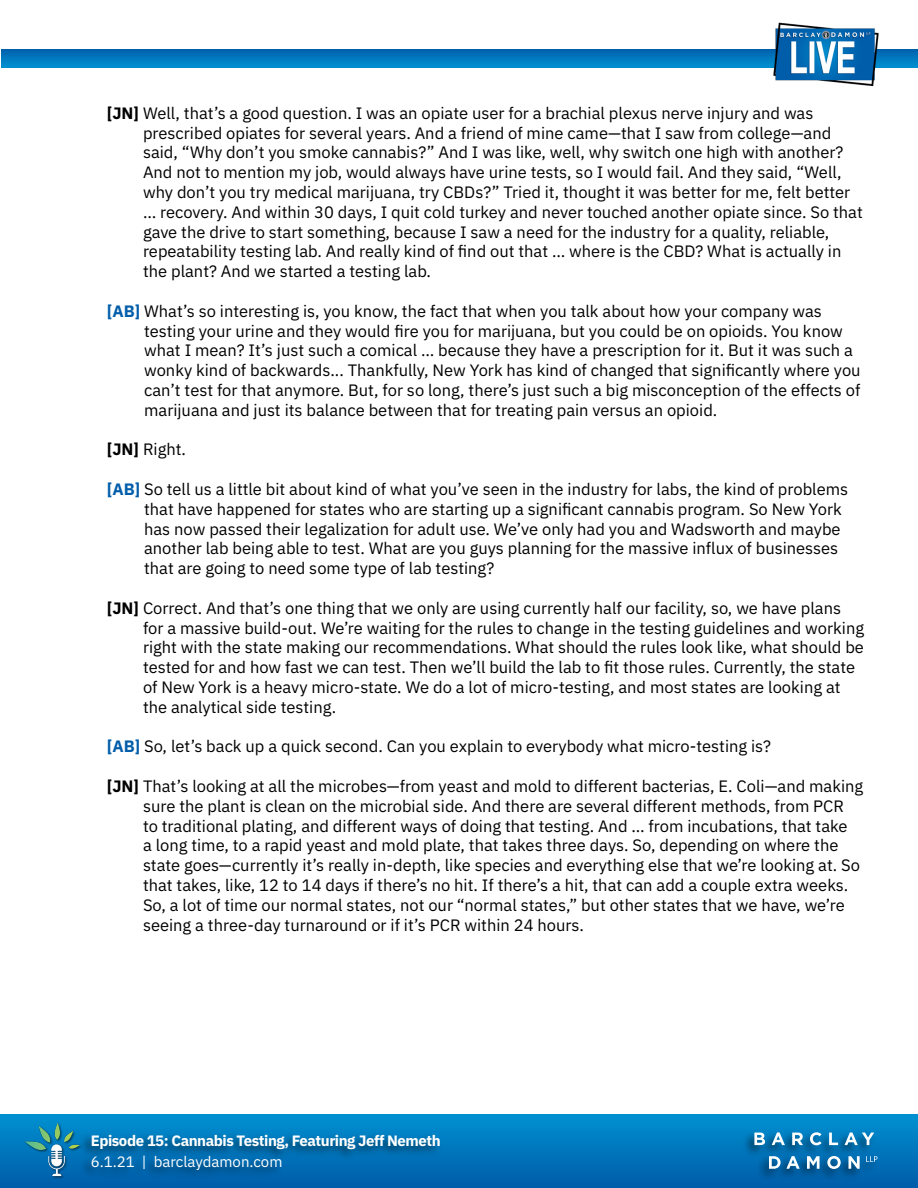
<style>
.page{position:relative;width:918px;height:1188px;background:#fff}
.page>*{position:absolute;margin:0;border:0;box-sizing:border-box;transform-origin:0 0}
.t1{font:16.5px/19.8px "IBM Plex Sans";color:#000}
.t2{font:700 15px "IBM Plex Sans";letter-spacing:-.03em;color:#fff}
.t3{font:15px "IBM Plex Sans";color:#fff}
.s1{font-weight:700}
.s2{font-weight:700;color:#005daa}
</style>
<div class="page">
<svg style="left:2px;top:49px;width:916px;height:19px;background:#0078be"></svg>
<img style="left:771px;top:22px;width:110px;height:65px">
<div style="left:0;top:1114px;width:918px;height:74px;background:linear-gradient(to bottom,#0091d1,#005ca9)"></div>
<img style="left:24px;top:1121px;width:60px;height:59px">
<div style="left:80px;top:1132px;width:362px;height:50px;background:#000;opacity:.55"></div>
<div style="left:742px;top:1130px;width:138px;height:51px;background:#000;opacity:.55"></div>
<svg style="left:866px;top:1156px;width:11px;height:6px"></svg>
<svg style="left:754px;top:1133px;width:11px;height:12px"></svg>
<svg style="left:772px;top:1132px;width:13px;height:13px"></svg>
<svg style="left:792px;top:1133px;width:11px;height:12px"></svg>
<svg style="left:810px;top:1132px;width:12px;height:13px"></svg>
<svg style="left:829px;top:1133px;width:9px;height:12px"></svg>
<svg style="left:845px;top:1132px;width:29px;height:13px"></svg>
<svg style="left:769px;top:1156px;width:31px;height:13px"></svg>
<svg style="left:807px;top:1156px;width:13px;height:13px"></svg>
<svg style="left:827px;top:1156px;width:14px;height:13px"></svg>
<svg style="left:848px;top:1156px;width:12px;height:13px"></svg>
<p class="t1" style="left:143px;top:102px;width:721px;text-indent:-36px"><span class="s1">[JN]</span> Well, that’s a good question. I was an opiate user for a brachial plexus nerve injury and was prescribed opiates for several years. And a friend of mine came—that I saw from college—and said, “Why don’t you smoke cannabis?” And I was like, well, why switch one high with another?<br>And not to mention my job, would always have urine tests, so I would fail. And they said, “Well, why don’t you try medical marijuana, try CBDs?” Tried it, thought it was better for me, felt better … recovery. And within 30 days, I quit cold turkey and never touched another opiate since. So that gave the drive to start something, because I saw a need for the industry for a quality, reliable, repeatability testing lab. And really kind of find out that … where is the CBD? What is actually in the plant? And we started a testing lab.</p>
<p class="t1" style="left:144px;top:300px;width:718px;text-indent:-37px"><span class="s2">[AB]</span> What’s so interesting is, you know, the fact that when you talk about how your company was testing your urine and they would fire you for marijuana, but you could be on opioids. You know what I mean? It’s just such a comical … because they have a prescription for it. But it was such a wonky kind of backwards... Thankfully, New York has kind of changed that significantly where you can’t test for that anymore. But, for so long, there’s just such a big misconception of the effects of marijuana and just its balance between that for treating pain versus an opioid.</p>
<p class="t1" style="left:107px;top:438px;width:81px"><span class="s1">[JN]</span> Right.</p>
<p class="t1" style="left:144px;top:478px;width:706px;text-indent:-37px"><span class="s2">[AB]</span> So tell us a little bit about kind of what you’ve seen in the industry for labs, the kind of problems that have happened for states who are starting up a significant cannabis program. So New York has now passed their legalization for adult use. We’ve only had you and Wadsworth and maybe another lab being able to test. What are you guys planning for the massive influx of businesses that are going to need some type of lab testing?</p>
<p class="t1" style="left:143px;top:597px;width:723px;text-indent:-36px"><span class="s1">[JN]</span> Correct. And that’s one thing that we only are using currently half our facility, so, we have plans for a massive build-out. We’re waiting for the rules to change in the testing guidelines and working right with the state making our recommendations. What should the rules look like, what should be tested for and how fast we can test. Then we’ll build the lab to fit those rules. Currently, the state of New York is a heavy micro-state. We do a lot of micro-testing, and most states are looking at the analytical side testing.</p>
<p class="t1" style="left:107px;top:735px;width:666px"><span class="s2">[AB]</span> So, let’s back up a quick second. Can you explain to everybody what micro-testing is?</p>
<p class="t1" style="left:143px;top:775px;width:722px;text-indent:-36px"><span class="s1">[JN]</span> That’s looking at all the microbes—from yeast and mold to different bacterias, E. Coli—and making sure the plant is clean on the microbial side. And there are several different methods, from PCR<br>to traditional plating, and different ways of doing that testing. And … from incubations, that take<br>a long time, to a rapid yeast and mold plate, that takes three days. So, depending on where the state goes—currently it’s really in-depth, like species and everything else that we’re looking at. So that takes, like, 12 to 14 days if there’s no hit. If there’s a hit, that can add a couple extra weeks.<br>So, a lot of time our normal states, not our “normal states,” but other states that we have, we’re seeing a three-day turnaround or if it’s PCR within 24 hours.</p>
<p class="t2" style="left:91px;top:1128px;width:352px">Episode 15: Cannabis Testing, Featuring Jeff Nemeth</p>
<p class="t3" style="left:91px;top:1150px;width:193px">6.1.21 | barclaydamon.com</p>
</div>
